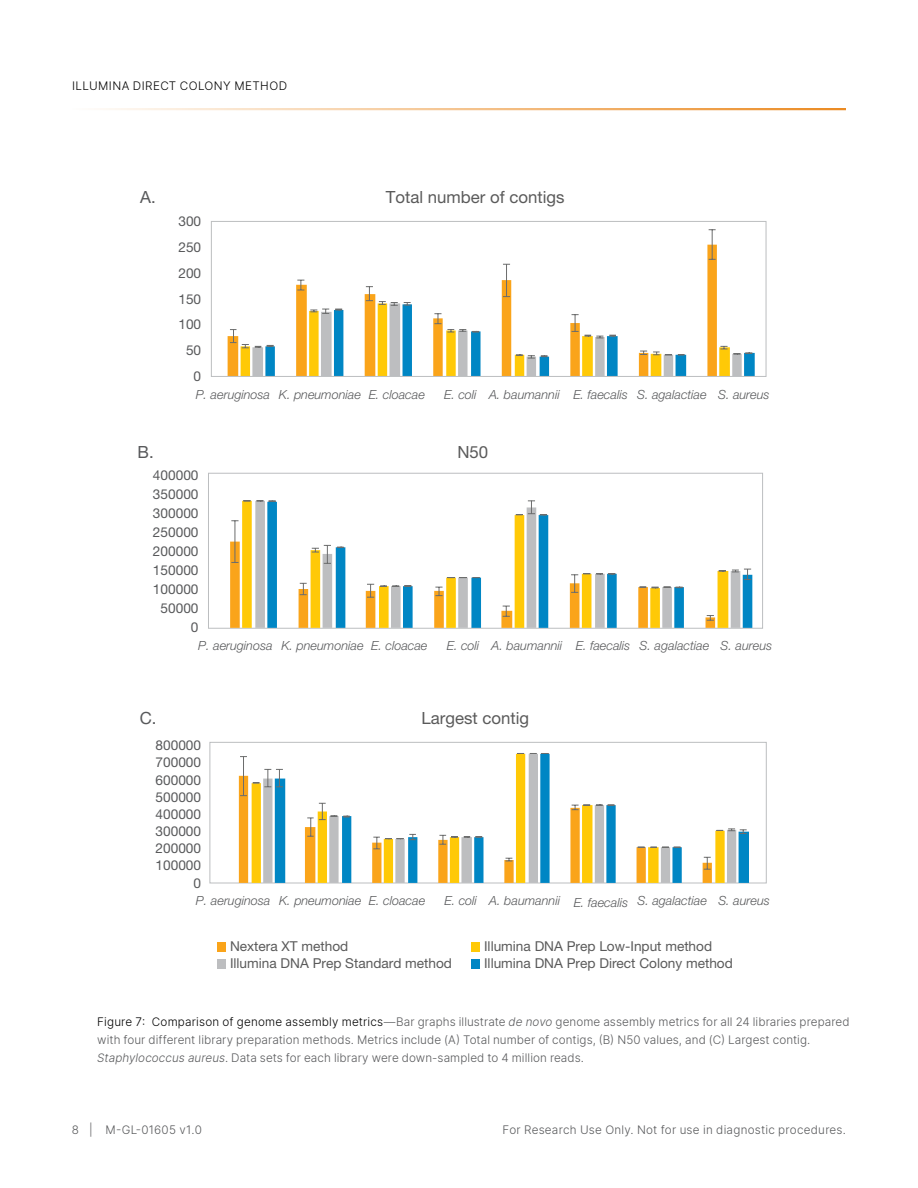
<style>
.page{position:relative;width:918px;height:1188px;background:#fff}
.page>*{position:absolute;margin:0;border:0;box-sizing:border-box;transform-origin:0 0}
.t1{font:16.8px "Helvetica Neue LT Std";color:#5a5a5a}
.t2{font:16.8px "Helvetica Neue LT Std";color:#58595b}
.t3{font:13.65px "Helvetica Neue LT Std";color:#58595b}
.t4{font:13.65px "Helvetica Neue LT Std";color:#5a5a5a}
.t5{font:italic 300 12.6px "Helvetica Neue LT Std";color:#58595b}
.t6{font:300 11.7px/18px "Inter";letter-spacing:.01em;color:#58595b}
.t7{font:300 11.7px "Inter";letter-spacing:.04em;color:#000}
.s1{color:#000}
.s2{font-style:italic}
</style>
<div class="page">
<hr style="left:72px;top:108px;width:774px;height:2px;background:#eb8b23">
<svg style="left:230px;top:229px;width:525px;height:146px"></svg>
<div style="left:211px;top:221px;width:555px;height:156px;border:1px solid #bcbec0"></div>
<div style="left:208px;top:473px;width:555px;height:156px;border:1px solid #bcbec0"></div>
<svg style="left:726px;top:568px;width:26px;height:60px"></svg>
<svg style="left:230px;top:500px;width:496px;height:128px"></svg>
<svg style="left:732px;top:569px;width:19px;height:11px"></svg>
<div style="left:218px;top:942px;width:8px;height:9px;background:#faa41a"></div>
<div style="left:472px;top:942px;width:8px;height:9px;background:#ffc907"></div>
<div style="left:218px;top:960px;width:8px;height:9px;background:#bdbec0"></div>
<div style="left:472px;top:960px;width:8px;height:9px;background:#0086c4"></div>
<div style="left:210px;top:742px;width:557px;height:141px;border:1px solid #bcbec0"></div>
<svg style="left:239px;top:776px;width:13px;height:107px"></svg>
<svg style="left:252px;top:782px;width:11px;height:101px"></svg>
<svg style="left:263px;top:768px;width:12px;height:115px"></svg>
<svg style="left:275px;top:754px;width:474px;height:129px"></svg>
<svg style="left:240px;top:756px;width:7px;height:40px"></svg>
<svg style="left:506px;top:858px;width:6px;height:4px"></svg>
<svg style="left:704px;top:857px;width:7px;height:13px"></svg>
<svg style="left:439px;top:835px;width:19px;height:10px"></svg>
<svg style="left:572px;top:805px;width:18px;height:5px"></svg>
<svg style="left:307px;top:803px;width:30px;height:34px"></svg>
<svg style="left:253px;top:769px;width:30px;height:18px"></svg>
<svg style="left:343px;top:816px;width:7px;height:2px"></svg>
<svg style="left:373px;top:834px;width:43px;height:15px"></svg>
<svg style="left:464px;top:837px;width:18px;height:1px"></svg>
<svg style="left:530px;top:753px;width:18px;height:1px"></svg>
<svg style="left:596px;top:805px;width:19px;height:1px"></svg>
<svg style="left:638px;top:847px;width:43px;height:1px"></svg>
<svg style="left:717px;top:829px;width:30px;height:5px"></svg>
<p class="t7" style="left:72px;top:77px;width:217px">ILLUMINA DIRECT COLONY METHOD</p>
<h1 class="t2" style="left:140px;top:187px;width:17px">A.</h1>
<p class="t3" style="left:178px;top:213px;width:24px">300</p>
<p class="t3" style="left:178px;top:239px;width:24px">250</p>
<p class="t3" style="left:178px;top:265px;width:24px">200</p>
<p class="t3" style="left:178px;top:291px;width:24px">150</p>
<p class="t3" style="left:178px;top:316px;width:24px">100</p>
<p class="t3" style="left:186px;top:342px;width:17px">50</p>
<p class="t3" style="left:194px;top:368px;width:9px">0</p>
<h1 class="t1" style="left:386px;top:187px;width:180px">Total number of contigs</h1>
<h1 class="t2" style="left:138px;top:442px;width:18px">B.</h1>
<p class="t5" style="left:196px;top:387px;width:231px">P. aeruginosa K. pneumoniae E. cloacae</p>
<p class="t5" style="left:444px;top:387px;width:327px">E. coli A. baumannii E. faecalis S. agalactiae S. aureus</p>
<h1 class="t1" style="left:457px;top:442px;width:32px">N50</h1>
<p class="t3" style="left:153px;top:467px;width:47px">400000</p>
<p class="t3" style="left:153px;top:486px;width:47px">350000</p>
<p class="t3" style="left:153px;top:505px;width:47px">300000</p>
<p class="t3" style="left:153px;top:524px;width:47px">250000</p>
<p class="t3" style="left:153px;top:543px;width:47px">200000</p>
<p class="t3" style="left:153px;top:562px;width:47px">150000</p>
<p class="t3" style="left:153px;top:581px;width:47px">100000</p>
<p class="t3" style="left:161px;top:600px;width:39px">50000</p>
<p class="t3" style="left:191px;top:619px;width:9px">0</p>
<h1 class="t2" style="left:140px;top:708px;width:18px">C.</h1>
<p class="t5" style="left:198px;top:638px;width:231px">P. aeruginosa K. pneumoniae E. cloacae</p>
<p class="t5" style="left:447px;top:638px;width:327px">E. coli A. baumannii E. faecalis S. agalactiae S. aureus</p>
<h1 class="t1" style="left:422px;top:708px;width:109px">Largest contig</h1>
<p class="t3" style="left:156px;top:737px;width:47px">800000</p>
<p class="t3" style="left:156px;top:754px;width:47px">700000</p>
<p class="t3" style="left:156px;top:772px;width:47px">600000</p>
<p class="t3" style="left:156px;top:789px;width:47px">500000</p>
<p class="t3" style="left:156px;top:806px;width:47px">400000</p>
<p class="t3" style="left:156px;top:823px;width:47px">300000</p>
<p class="t3" style="left:156px;top:840px;width:47px">200000</p>
<p class="t3" style="left:156px;top:857px;width:47px">100000</p>
<p class="t3" style="left:194px;top:875px;width:9px">0</p>
<p class="t5" style="left:196px;top:893px;width:231px">P. aeruginosa K. pneumoniae E. cloacae</p>
<p class="t5" style="left:445px;top:893px;width:327px">E. coli A. baumannii E. faecalis S. agalactiae S. aureus</p>
<p class="t4" style="left:230px;top:938px;width:120px">Nextera XT method</p>
<p class="t4" style="left:484px;top:938px;width:230px">Illumina DNA Prep Low-Input method</p>
<p class="t4" style="left:230px;top:955px;width:224px">Illumina DNA Prep Standard method</p>
<p class="t4" style="left:484px;top:955px;width:250px">Illumina DNA Prep Direct Colony method</p>
<p class="t6" style="left:97px;top:1013px;width:754px"><span class="s1">Figure 7: Comparison of genome assembly metrics</span>—Bar graphs illustrate <span class="s2">de novo</span> genome assembly metrics for all 24 libraries prepared with four different library preparation methods. Metrics include (A) Total number of contigs, (B) N50 values, and (C) Largest contig.<br><span class="s2">Staphylococcus aureus</span>. Data sets for each library were down-sampled to 4 million reads.</p>
<p class="t6" style="left:72px;top:1121px;width:131px">8 | M-GL-01605 v1.0</p>
<p class="t6" style="left:502px;top:1121px;width:345px">For Research Use Only. Not for use in diagnostic procedures.</p>
</div>
